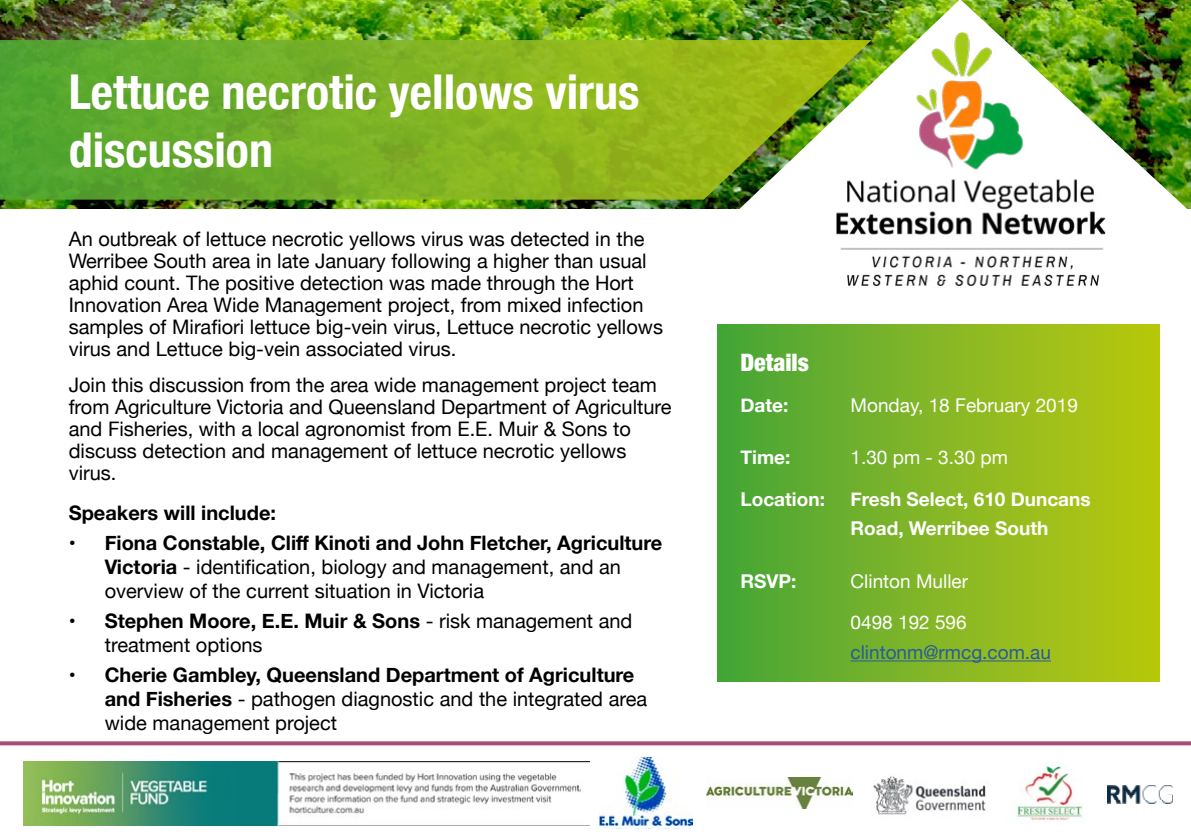
<style>
.page{position:relative;width:1191px;height:840px;background:#fff}
.page>*{position:absolute;margin:0;border:0;box-sizing:border-box;transform-origin:0 0}
.t1{font:700 condensed 48px/57.6px "Helvetica Neue";color:#fff}
.t2{font:900 condensed 24px "Helvetica Neue";color:#fff}
.t3{font:20px/22px "Helvetica Neue";color:#000}
.t4{font:700 20px/24px "Helvetica Neue";color:#000}
.t5{font:700 19px/29.8px "Helvetica Neue";color:#fff}
.t6{font:19px/41.2px "Helvetica Neue";color:#fff}
.t7{font:19px "Helvetica Neue";color:#275b9b}
.s1{font-weight:700}
.s2{font-weight:400}
</style>
<div class="page">
<img style="left:0;top:0;width:683px;height:209px">
<svg style="left:0;top:40px;width:683px;height:159px;background:#76af25"></svg>
<img style="left:683px;top:0;width:508px;height:234px">
<div style="left:718px;top:324px;width:441px;height:357px;background:linear-gradient(to right,#48a539,#bcc80f)"></div>
<hr style="left:850px;top:660px;width:201px;height:1px;background:#275b9b">
<svg style="left:0;top:741px;width:1191px;height:4px;background:#af5d81"></svg>
<img style="left:836px;top:32px;width:269px;height:256px">
<img style="left:1107px;top:785px;width:65px;height:17px">
<img style="left:23px;top:761px;width:566px;height:64px">
<img style="left:706px;top:777px;width:146px;height:31px">
<img style="left:599px;top:757px;width:93px;height:70px">
<img style="left:1016px;top:765px;width:66px;height:56px">
<img style="left:873px;top:776px;width:113px;height:39px">
<h1 class="t1" style="left:69px;top:60px;width:572px">Lettuce necrotic yellows virus discussion</h1>
<p class="t3" style="left:69px;top:228px;width:596px">An outbreak of lettuce necrotic yellows virus was detected in the Werribee South area in late January following a higher than usual aphid count. The positive detection was made through the Hort Innovation Area Wide Management project, from mixed infection samples of Mirafiori lettuce big-vein virus, Lettuce necrotic yellows virus and Lettuce big-vein associated virus.</p>
<p class="t3" style="left:69px;top:375px;width:604px">Join this discussion from the area wide management project team from Agriculture Victoria and Queensland Department of Agriculture and Fisheries, with a local agronomist from E.E. Muir &amp; Sons to discuss detection and management of lettuce necrotic yellows virus.</p>
<p class="t4" style="left:69px;top:501px;width:209px">Speakers will include:</p>
<p class="t3" style="left:105px;top:531px;width:559px;line-height:24px;text-indent:-36px"><span class="s1">• Fiona Constable, Cliff Kinoti and John Fletcher, Agriculture<br>Victoria</span> - identification, biology and management, and an overview of the current situation in Victoria</p>
<p class="t3" style="left:105px;top:609px;width:529px;line-height:24px;text-indent:-36px"><span class="s1">• Stephen Moore, E.E. Muir &amp; Sons</span> - risk management and treatment options</p>
<p class="t4" style="left:105px;top:662px;width:544px;text-indent:-36px">• Cherie Gambley, Queensland Department of Agriculture and Fisheries <span class="s2">- pathogen diagnostic and the integrated area wide management project</span></p>
<p class="t2" style="left:740px;top:342px;width:70px">Details</p>
<p class="t5" style="left:740px;top:390px;width:49px">Date:</p>
<p class="t6" style="left:850px;top:385px;width:229px">Monday, 18 February 2019</p>
<p class="t5" style="left:740px;top:443px;width:51px">Time:</p>
<p class="t6" style="left:850px;top:438px;width:159px">1.30 pm - 3.30 pm</p>
<p class="t5" style="left:740px;top:484px;width:86px">Location:</p>
<p class="t5" style="left:850px;top:484px;width:242px">Fresh Select, 610 Duncans<br>Road, Werribee South</p>
<p class="t5" style="left:740px;top:566px;width:57px">RSVP:</p>
<p class="t6" style="left:850px;top:561px;width:119px">Clinton Muller<br>0498 192 596</p>
<p class="t7" style="left:850px;top:638px;width:202px">clintonm@rmcg.com.au</p>
</div>
